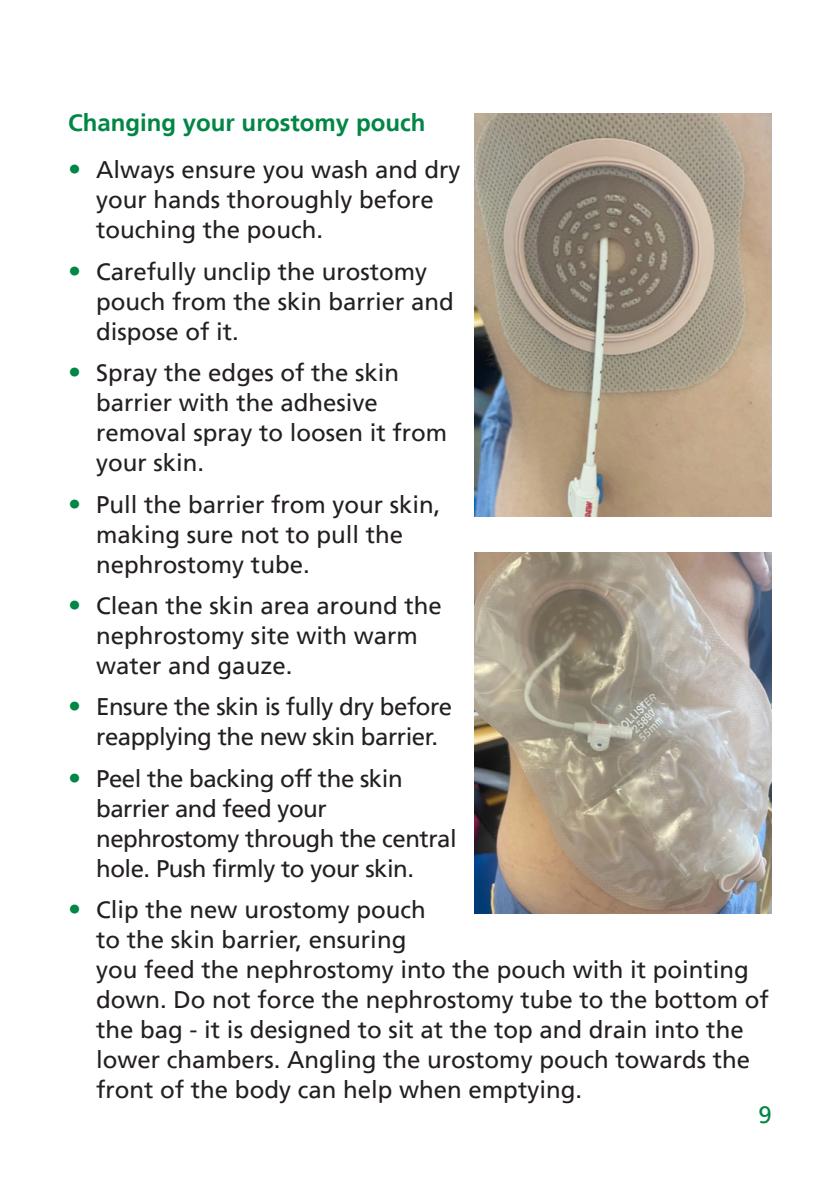
<style>
.page{position:relative;width:840px;height:1191px;background:#fff}
.page>*{position:absolute;margin:0;border:0;box-sizing:border-box;transform-origin:0 0}
.t1{font:24px/30px "Frutiger LT";color:#231f20}
.t2{font:24px/30px "Frutiger LT";letter-spacing:-.02em;color:#231f20;text-align:center}
.Sub_Heading{font:700 24px "Frutiger LT";color:#008645}
.t3{font:24px "Frutiger LT";color:#008645}
.s1{font-size:26px;color:#008645}
</style>
<div class="page">
<img style="left:474px;top:113px;width:297px;height:403px">
<img style="left:474px;top:553px;width:297px;height:360px">
<p class="Sub_Heading" style="left:68px;top:109px;width:358px">Changing your urostomy pouch</p>
<p class="t1" style="left:96px;top:155px;width:366px;text-indent:-28px"><span class="s1">•</span> Always ensure you wash and dry your hands thoroughly before touching the pouch.</p>
<p class="t1" style="left:96px;top:257px;width:359px;text-indent:-28px"><span class="s1">•</span> Carefully unclip the urostomy pouch from the skin barrier and dispose of it.</p>
<p class="t1" style="left:96px;top:358px;width:352px;text-indent:-28px"><span class="s1">•</span> Spray the edges of the skin barrier with the adhesive removal spray to loosen it from your skin.</p>
<p class="t1" style="left:96px;top:489px;width:346px;text-indent:-28px"><span class="s1">•</span> Pull the barrier from your skin, making sure not to pull the nephrostomy tube.</p>
<p class="t1" style="left:96px;top:591px;width:347px;text-indent:-28px"><span class="s1">•</span> Clean the skin area around the nephrostomy site with warm water and gauze.</p>
<p class="t2" style="left:68px;top:692px;width:385px"><span class="s1">•</span> Ensure the skin is fully dry before reapplying the new skin barrier.</p>
<p class="t2" style="left:96px;top:763px;width:362px;text-align:left;text-indent:-28px"><span class="s1">•</span> Peel the backing off the skin barrier and feed your nephrostomy through the central hole. Push firmly to your skin.</p>
<p class="t1" style="left:96px;top:895px;width:674px;text-indent:-28px"><span class="s1">•</span> Clip the new urostomy pouch<br>to the skin barrier, ensuring<br>you feed the nephrostomy into the pouch with it pointing down. Do not force the nephrostomy tube to the bottom of the bag - it is designed to sit at the top and drain into the lower chambers. Angling the urostomy pouch towards the front of the body can help when emptying.</p>
<p class="t3" style="left:758px;top:1101px;width:15px">9</p>
</div>
